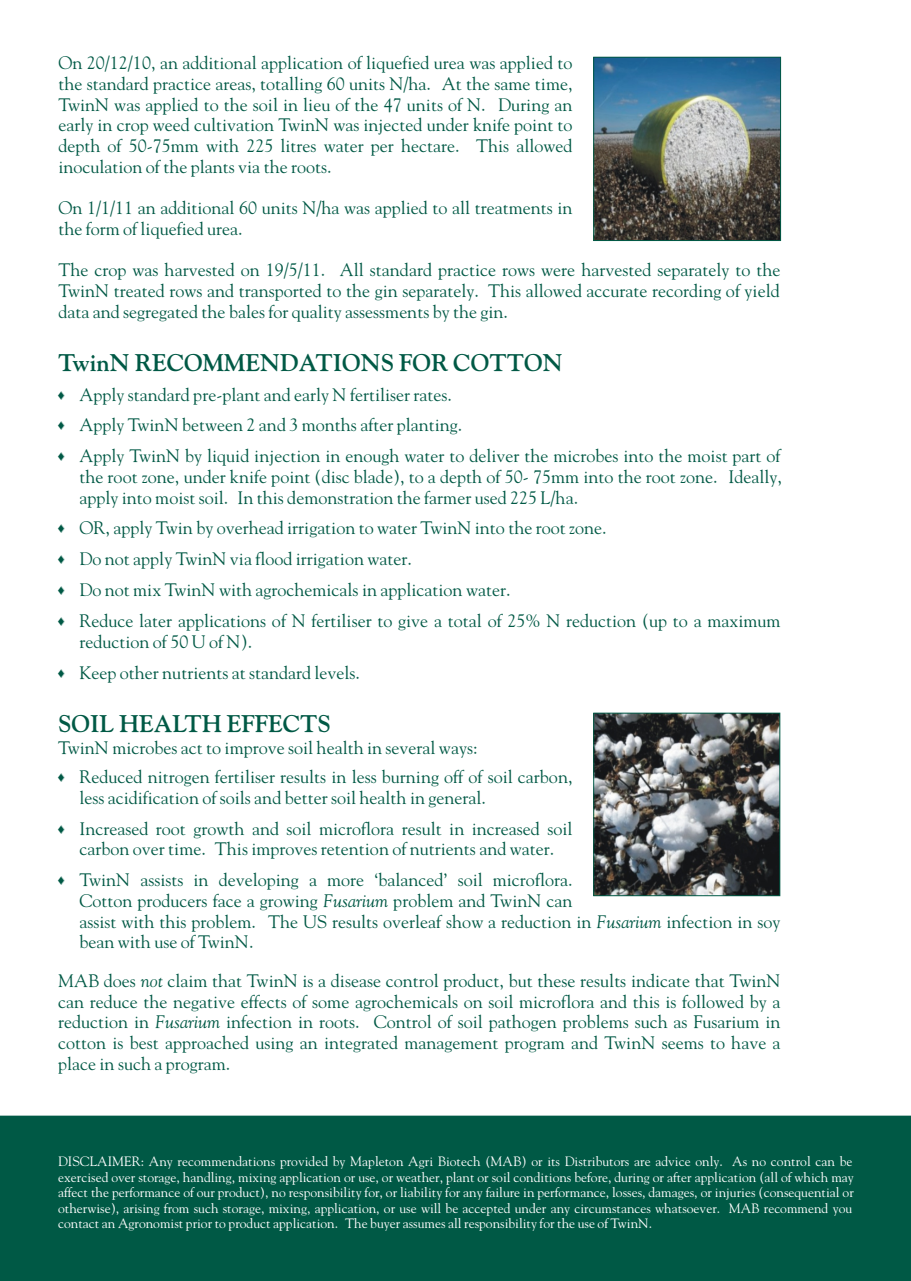
<style>
.page{position:relative;width:911px;height:1281px;background:#fff}
.page>*{position:absolute;margin:0;border:0;box-sizing:border-box;transform-origin:0 0}
.t1{font:700 24px "Gilde";color:#005945}
.t2{font:18px/20.7px "Gilde";color:#005945}
.t3{font:13.5px/15.6px "Gilde";color:#fff}
.s1{font-style:italic}
</style>
<div class="page">
<div style="left:0;top:1116px;width:910px;height:165px;background:#005945"></div>
<img style="left:595px;top:59px;width:184px;height:180px">
<div style="left:593px;top:57px;width:188px;height:184px;border:1px solid #005945"></div>
<img style="left:595px;top:715px;width:183px;height:179px">
<div style="left:593px;top:713px;width:187px;height:183px;border:1px solid #005945"></div>
<p class="t2" style="left:58px;top:52px;width:515px;text-align:justify">On 20/12/10, an additional application of liquefied urea was applied to the standard practice areas, totalling 60 units N/ha. At the same time, TwinN was applied to the soil in lieu of the 47 units of N. During an early in crop weed cultivation TwinN was injected under knife point to depth of 50-75mm with 225 litres water per hectare. This allowed inoculation of the plants via the roots.</p>
<p class="t2" style="left:58px;top:197px;width:515px">On 1/1/11 an additional 60 units N/ha was applied to all treatments in the form of liquefied urea.</p>
<p class="t2" style="left:58px;top:259px;width:723px;text-align:justify">The crop was harvested on 19/5/11. All standard practice rows were harvested separately to the TwinN treated rows and transported to the gin separately. This allowed accurate recording of yield data and segregated the bales for quality assessments by the gin.</p>
<h1 class="t1" style="left:58px;top:348px;width:506px">TwinN RECOMMENDATIONS FOR COTTON</h1>
<p class="t2" style="left:79px;top:379px;width:702px;line-height:30.9px">Apply standard pre-plant and early N fertiliser rates.<br>Apply TwinN between 2 and 3 months after planting.<br>Apply TwinN by liquid injection in enough water to deliver the microbes into the moist part of</p>
<p class="t2" style="left:79px;top:466px;width:704px">the root zone, under knife point (disc blade), to a depth of 50- 75mm into the root zone. Ideally, apply into moist soil. In this demonstration the farmer used 225 L/ha.</p>
<p class="t2" style="left:79px;top:512px;width:702px;line-height:30.9px">OR, apply Twin by overhead irrigation to water TwinN into the root zone.<br>Do not apply TwinN via flood irrigation water.<br>Do not mix TwinN with agrochemicals in application water.<br>Reduce later applications of N fertiliser to give a total of 25% N reduction (up to a maximum</p>
<p class="t2" style="left:79px;top:626px;width:282px;line-height:30.9px">reduction of 50 U of N).<br>Keep other nutrients at standard levels.</p>
<h1 class="t1" style="left:58px;top:709px;width:274px">SOIL HEALTH EFFECTS</h1>
<p class="t2" style="left:79px;top:732px;width:494px;line-height:29.5px;text-indent:-21px">TwinN microbes act to improve soil health in several ways:<br>Reduced nitrogen fertiliser results in less burning off of soil carbon,</p>
<p class="t2" style="left:79px;top:782px;width:494px;line-height:30.9px">less acidification of soils and better soil health in general.<br>Increased root growth and soil microflora result in increased soil</p>
<p class="t2" style="left:79px;top:833px;width:494px;line-height:30.9px">carbon over time. This improves retention of nutrients and water.<br>TwinN assists in developing a more ‘balanced’ soil microflora.</p>
<p class="t2" style="left:79px;top:890px;width:702px">Cotton producers face a growing <span class="s1">Fusarium</span> problem and TwinN can<br>assist with this problem. The US results overleaf show a reduction in <span class="s1">Fusarium</span> infection in soy bean with use of TwinN.</p>
<p class="t2" style="left:58px;top:970px;width:724px;text-align:justify">MAB does <span class="s1">not</span> claim that TwinN is a disease control product, but these results indicate that TwinN can reduce the negative effects of some agrochemicals on soil microflora and this is followed by a reduction in <span class="s1">Fusarium</span> infection in roots. Control of soil pathogen problems such as Fusarium in cotton is best approached using an integrated management program and TwinN seems to have a place in such a program.</p>
<p class="t3" style="left:58px;top:1153px;width:797px">DISCLAIMER: Any recommendations provided by Mapleton Agri Biotech (MAB) or its Distributors are advice only. As no control can be exercised over storage, handling, mixing application or use, or weather, plant or soil conditions before, during or after application (all of which may affect the performance of our product), no responsibility for, or liability for any failure in performance, losses, damages, or injuries (consequential or otherwise), arising from such storage, mixing, application, or use will be accepted under any circumstances whatsoever. MAB recommend you contact an Agronomist prior to product application. The buyer assumes all responsibility for the use of TwinN.</p>
</div>
